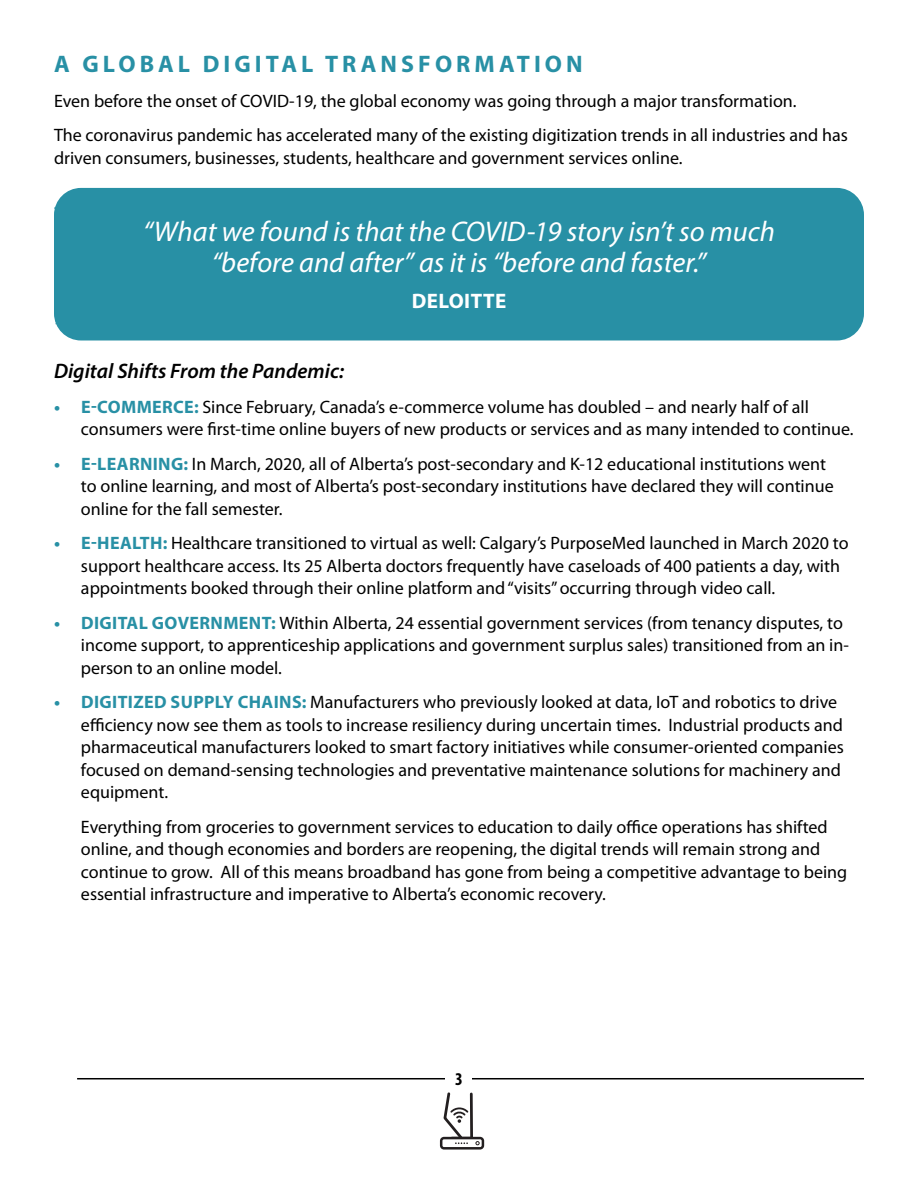
<style>
.page{position:relative;width:918px;height:1188px;background:#fff}
.page>*{position:absolute;margin:0;border:0;box-sizing:border-box;transform-origin:0 0}
.t1{font:italic 28.5px/30.8px "Myriad Pro";color:#fff;text-align:center}
.t2{font:700 24px "Myriad Pro";letter-spacing:.17em;color:#2890a5}
.t3{font:italic 600 21px "Myriad Pro";color:#000}
.t4{font:700 21px "Myriad Pro";letter-spacing:.02em;color:#fff}
.t5{font:18px/22.5px "Myriad Pro";color:#000}
.t6{font:700 condensed 18px "Myriad Pro";color:#000}
.s1{font-weight:700;color:#2890a5}
</style>
<div class="page">
<hr style="left:77px;top:1078px;width:787px;height:1px;background:#000">
<svg style="left:440px;top:1092px;width:44px;height:58px"></svg>
<div style="left:446px;top:1071px;width:26px;height:14px;background:#fff"></div>
<div style="left:54px;top:188px;width:810px;height:153px;background:#2890a5;border-radius:27px"></div>
<hr style="left:54px;top:208px;width:808px;height:1px;background:#2890a5">
<h2 class="t2" style="left:54px;top:50px;width:530px">A GLOBAL DIGITAL TRANSFORMATION</h2>
<p class="t5" style="left:54px;top:84px;width:795px;line-height:34.5px">Even before the onset of COVID-19, the global economy was going through a major transformation.<br>The coronavirus pandemic has accelerated many of the existing digitization trends in all industries and has</p>
<p class="t5" style="left:54px;top:147px;width:630px">driven consumers, businesses, students, healthcare and government services online.</p>
<h1 class="t1" style="left:143px;top:216px;width:633px">“What we found is that the COVID-19 story isn’t so much “before and after” as it is “before and faster.”</h1>
<p class="t4" style="left:412px;top:290px;width:96px">DELOITTE</p>
<p class="t3" style="left:54px;top:358px;width:292px">Digital Shifts From the Pandemic:</p>
<p class="t5" style="left:81px;top:396px;width:774px;text-indent:-27px"><span class="s1">• E-COMMERCE:</span> Since February, Canada’s e-commerce volume has doubled – and nearly half of all consumers were first-time online buyers of new products or services and as many intended to continue.</p>
<p class="t5" style="left:81px;top:453px;width:754px;text-indent:-27px"><span class="s1">• E-LEARNING:</span> In March, 2020, all of Alberta’s post-secondary and K-12 educational institutions went to online learning, and most of Alberta’s post-secondary institutions have declared they will continue online for the fall semester.</p>
<p class="t5" style="left:81px;top:532px;width:769px;text-indent:-27px"><span class="s1">• E-HEALTH:</span> Healthcare transitioned to virtual as well: Calgary’s PurposeMed launched in March 2020 to support healthcare access. Its 25 Alberta doctors frequently have caseloads of 400 patients a day, with appointments booked through their online platform and “visits” occurring through video call.</p>
<p class="t5" style="left:81px;top:612px;width:770px;text-indent:-27px"><span class="s1">• DIGITAL GOVERNMENT:</span> Within Alberta, 24 essential government services (from tenancy disputes, to income support, to apprenticeship applications and government surplus sales) transitioned from an in&shy;person to an online model.</p>
<p class="t5" style="left:81px;top:691px;width:764px;text-indent:-27px"><span class="s1">• DIGITIZED SUPPLY CHAINS:</span> Manufacturers who previously looked at data, IoT and robotics to drive efficiency now see them as tools to increase resiliency during uncertain times. Industrial products and pharmaceutical manufacturers looked to smart factory initiatives while consumer-oriented companies focused on demand-sensing technologies and preventative maintenance solutions for machinery and equipment.</p>
<p class="t5" style="left:81px;top:816px;width:768px">Everything from groceries to government services to education to daily office operations has shifted online, and though economies and borders are reopening, the digital trends will remain strong and continue to grow. All of this means broadband has gone from being a competitive advantage to being essential infrastructure and imperative to Alberta’s economic recovery.</p>
<p class="t6" style="left:455px;top:1067px;width:9px">3</p>
</div>
